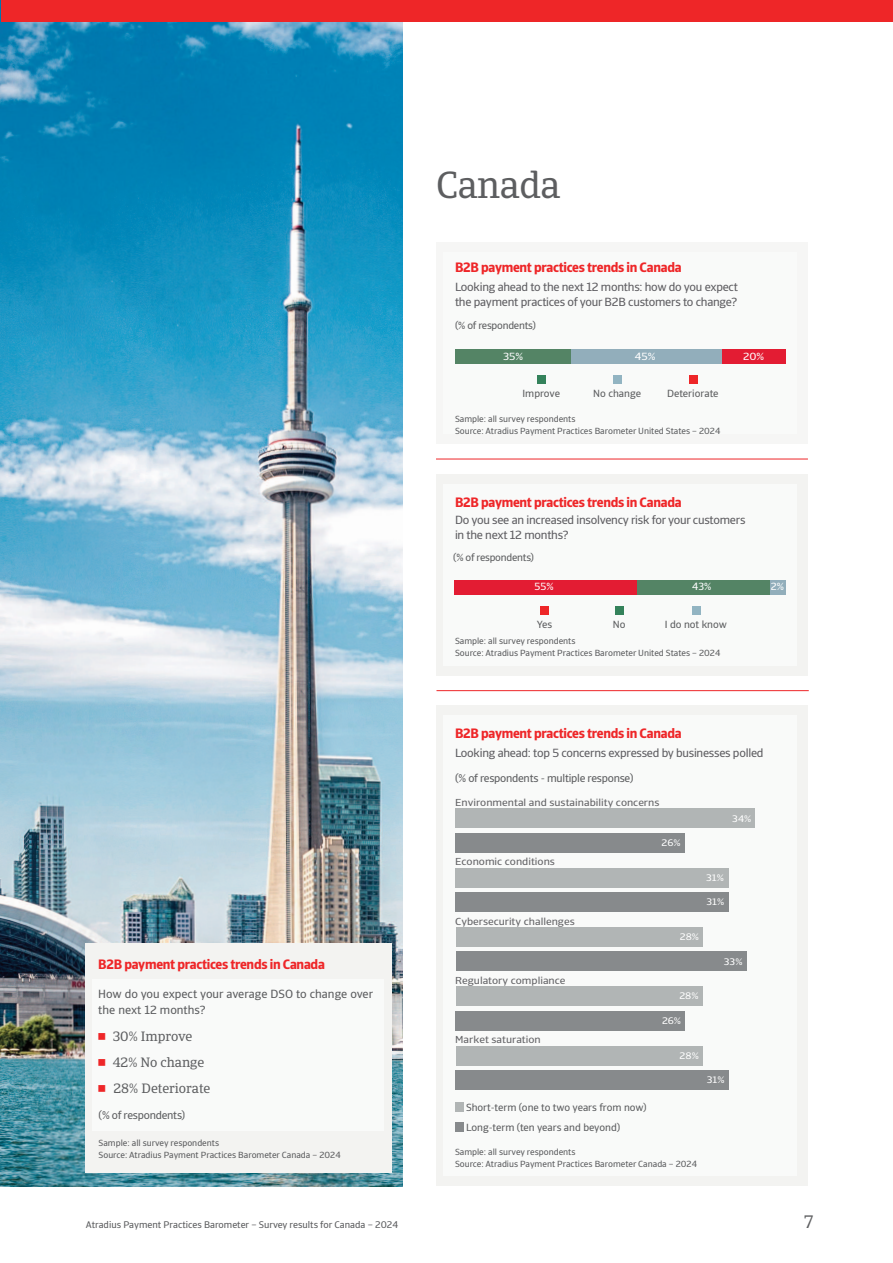
<style>
.page{position:relative;width:893px;height:1263px;background:#fff}
.page>*{position:absolute;margin:0;border:0;box-sizing:border-box;transform-origin:0 0}
.t1{font:37.5px "GCO";letter-spacing:-.01em;color:#5d5e60}
.t2{font:18px "GCO";color:#5d5e60}
.t3{font:700 13.5px "GCO Sans";letter-spacing:-.02em;color:#ee2628}
.t4{font:13.5px/26px "GCO";color:#5d5e60}
.t5{font:12px/15px "GCO Sans";letter-spacing:-.02em;color:#5f5e62}
.t6{font:12px/16.5px "GCO Sans";color:#5d5e60}
.t7{font:11.25px "GCO Sans";letter-spacing:-.02em;color:#5d5e60}
.t8{font:10.5px/20.5px "GCO Sans";color:#5d5e60}
.t9{font:10.5px "GCO Sans";letter-spacing:-.02em;color:#5d5e60}
.t10{font:10.5px "GCO Sans";color:#fff;scale:1.06 1}
.t11{font:10.5px "GCO Sans";color:#fff}
.t12{font:10.05px "Catalana Sans";color:#636366;scale:1.1 1}
.t13{font:9.75px "GCO Sans";color:#5d5e60}
.t14{font:9.45px "Catalana Sans";color:#fff;scale:1.1 1}
.t15{font:9px/12px "GCO Sans";color:#5d5e60}
</style>
<div class="page">
<div style="left:436px;top:706px;width:372px;height:480px;background:#f3f3f1"></div>
<div style="left:443px;top:716px;width:354px;height:460px;background:#f9faf9"></div>
<img style="left:0;top:0;width:403px;height:1186px">
<div style="left:85px;top:943px;width:306px;height:230px;background:#f3f3f1"></div>
<div style="left:456px;top:809px;width:299px;height:19px;background:#b1b5b5"></div>
<div style="left:456px;top:833px;width:229px;height:19px;background:#878a8c"></div>
<div style="left:456px;top:868px;width:273px;height:19px;background:#b1b5b5"></div>
<div style="left:456px;top:892px;width:273px;height:19px;background:#878a8c"></div>
<div style="left:456px;top:927px;width:246px;height:19px;background:#b1b5b5"></div>
<div style="left:456px;top:952px;width:290px;height:19px;background:#878a8c"></div>
<div style="left:456px;top:987px;width:246px;height:19px;background:#b1b5b5"></div>
<div style="left:456px;top:1011px;width:229px;height:19px;background:#878a8c"></div>
<div style="left:456px;top:1046px;width:246px;height:19px;background:#b1b5b5"></div>
<div style="left:456px;top:1070px;width:273px;height:19px;background:#878a8c"></div>
<div style="left:455px;top:1103px;width:8px;height:8px;background:#b1b5b5"></div>
<div style="left:455px;top:1122px;width:9px;height:9px;background:#878a8c"></div>
<div style="left:1px;top:0;width:892px;height:21px;background:#ee2628"></div>
<div style="left:92px;top:979px;width:292px;height:151px;background:#f9faf9"></div>
<div style="left:436px;top:474px;width:371px;height:202px;background:#f3f3f1"></div>
<div style="left:443px;top:484px;width:354px;height:182px;background:#f9faf9"></div>
<div style="left:436px;top:242px;width:372px;height:202px;background:#f6f6f5"></div>
<div style="left:443px;top:252px;width:354px;height:182px;background:#f9faf9"></div>
<hr style="left:436px;top:459px;width:372px;height:1px;background:#ee2628">
<hr style="left:436px;top:690px;width:373px;height:1px;background:#ee2628">
<div style="left:722px;top:349px;width:63px;height:15px;background:#e31c33"></div>
<div style="left:570px;top:349px;width:152px;height:15px;background:#92aebb"></div>
<div style="left:455px;top:349px;width:115px;height:15px;background:#548465"></div>
<div style="left:537px;top:375px;width:8px;height:9px;background:#34825b"></div>
<div style="left:689px;top:375px;width:8px;height:9px;background:#ee2628"></div>
<div style="left:613px;top:375px;width:9px;height:9px;background:#92b4c2"></div>
<div style="left:769px;top:580px;width:17px;height:14px;background:#92aebb"></div>
<div style="left:637px;top:580px;width:132px;height:14px;background:#548465"></div>
<div style="left:455px;top:580px;width:182px;height:14px;background:#e31c33"></div>
<div style="left:540px;top:606px;width:9px;height:9px;background:#ee2628"></div>
<div style="left:615px;top:606px;width:8px;height:9px;background:#34825b"></div>
<div style="left:692px;top:606px;width:8px;height:9px;background:#92b4c2"></div>
<h1 class="t1" style="left:436px;top:171px;width:126px">Canada</h1>
<h3 class="t3" style="left:455px;top:262px;width:228px">B2B payment practices trends in Canada</h3>
<h3 class="t5" style="left:455px;top:280px;width:284px">Looking ahead to the next 12 months: how do you expect the payment practices of your B2B customers to change?</h3>
<p class="t9" style="left:455px;top:321px;width:82px">(% of respondents)</p>
<p class="t10" style="left:503px;top:353px;width:20px">35%</p>
<p class="t10" style="left:635px;top:353px;width:21px">45%</p>
<p class="t10" style="left:743px;top:352px;width:21px">20%</p>
<p class="t8" style="left:522px;top:384px;width:39px">Improve</p>
<p class="t8" style="left:593px;top:384px;width:49px">No change</p>
<p class="t8" style="left:667px;top:384px;width:53px">Deteriorate</p>
<p class="t15" style="left:455px;top:413px;width:267px">Sample: all survey respondents<br>Source: Atradius Payment Practices Barometer United States – 2024</p>
<h3 class="t3" style="left:455px;top:497px;width:228px">B2B payment practices trends in Canada</h3>
<h3 class="t5" style="left:455px;top:514px;width:292px">Do you see an increased insolvency risk for your customers in the next 12 months?</h3>
<p class="t9" style="left:453px;top:553px;width:82px">(% of respondents)</p>
<p class="t11" style="left:535px;top:582px;width:21px">55%</p>
<p class="t11" style="left:692px;top:582px;width:21px">43%</p>
<p class="t11" style="left:771px;top:582px;width:15px">2%</p>
<p class="t8" style="left:537px;top:615px;width:17px">Yes</p>
<p class="t8" style="left:613px;top:615px;width:14px">No</p>
<p class="t8" style="left:665px;top:615px;width:64px">I do not know</p>
<p class="t15" style="left:455px;top:636px;width:267px">Sample: all survey respondents<br>Source: Atradius Payment Practices Barometer United States – 2024</p>
<h3 class="t3" style="left:455px;top:728px;width:228px">B2B payment practices trends in Canada</h3>
<h3 class="t5" style="left:455px;top:746px;width:310px">Looking ahead: top 5 concerns expressed by businesses polled</h3>
<p class="t7" style="left:455px;top:774px;width:180px">(% of respondents - multiple response)</p>
<h3 class="t3" style="left:98px;top:958px;width:228px">B2B payment practices trends in Canada</h3>
<h3 class="t6" style="left:98px;top:987px;width:276px">How do you expect your average DSO to change over the next 12 months?</h3>
<h3 class="t4" style="left:113px;top:1024px;width:99px">30% Improve<br>42% No change<br>28% Deteriorate</h3>
<p class="t7" style="left:99px;top:1110px;width:88px">(% of respondents)</p>
<p class="t15" style="left:99px;top:1138px;width:244px">Sample: all survey respondents<br>Source: Atradius Payment Practices Barometer Canada – 2024</p>
<p class="t12" style="left:455px;top:797px;width:187px">Environmental and sustainability concerns</p>
<p class="t12" style="left:455px;top:856px;width:92px">Economic conditions</p>
<p class="t14" style="left:662px;top:837px;width:19px">26%</p>
<p class="t12" style="left:455px;top:915px;width:110px">Cybersecurity challenges</p>
<p class="t12" style="left:455px;top:974px;width:102px">Regulatory compliance</p>
<p class="t12" style="left:455px;top:1033px;width:79px">Market saturation</p>
<p class="t14" style="left:680px;top:931px;width:19px">28%</p>
<p class="t14" style="left:679px;top:990px;width:19px">28%</p>
<p class="t14" style="left:662px;top:1014px;width:19px">26%</p>
<p class="t14" style="left:680px;top:1049px;width:19px">28%</p>
<p class="t8" style="left:466px;top:1098px;width:182px">Short-term (one to two years from now)<br>Long-term (ten years and beyond)</p>
<p class="t15" style="left:455px;top:1147px;width:244px">Sample: all survey respondents<br>Source: Atradius Payment Practices Barometer Canada – 2024</p>
<p class="t14" style="left:732px;top:813px;width:19px">34%</p>
<p class="t14" style="left:706px;top:872px;width:18px">31%</p>
<p class="t14" style="left:707px;top:896px;width:18px">31%</p>
<p class="t14" style="left:724px;top:956px;width:18px">33%</p>
<p class="t14" style="left:707px;top:1074px;width:18px">31%</p>
<p class="t13" style="left:86px;top:1220px;width:314px">Atradius Payment Practices Barometer – Survey results for Canada – 2024</p>
<h2 class="t2" style="left:804px;top:1215px;width:11px">7</h2>
</div>
